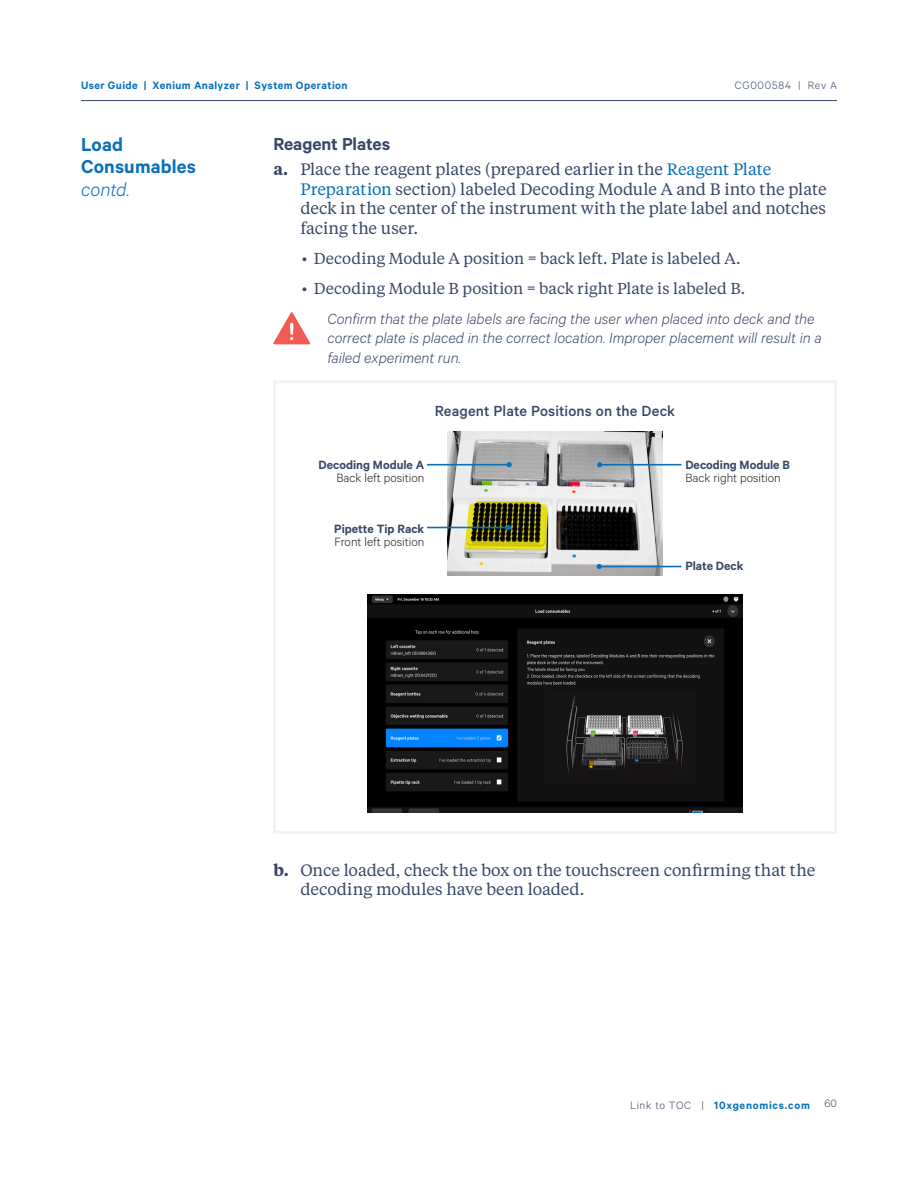
<style>
.page{position:relative;width:918px;height:1188px;background:#fff}
.page>*{position:absolute;margin:0;border:0;box-sizing:border-box;transform-origin:0 0}
.Chapter_-_Left_Col{font:600 21px/22.5px "Calibre";letter-spacing:.01em;color:#0970b9}
.Subhead_-_Calibre{font:600 19.5px "Calibre";letter-spacing:-.005em;color:#384766}
.t1{font:16.5px/19.5px "Tiempos Text";letter-spacing:-.005em;color:#384766}
.Italic_Warning_-_C{font:italic 300 16.5px/19.5px "Calibre";letter-spacing:-.005em;color:#384766}
.Figure_Title_-_Bol{font:500 16.5px "Calibre";letter-spacing:.005em;color:#384766}
.Bullet_Point_Level{font:15.75px "Tiempos Text";color:#384766}
.Small_Caption_-_Bo{font:600 13.5px "Calibre";color:#384766}
.Small_Caption_-_Li{font:300 13.5px "Calibre";color:#231f20}
.t2{font:600 12px "Calibre";letter-spacing:.04em;color:#0970b9}
.t3{font:600 12px "Calibre";letter-spacing:.065em;color:#0970b9}
.t4{font:300 12px "Calibre";letter-spacing:.065em;color:#384766}
.s1{font-weight:300;font-style:italic}
.s2{font-weight:600}
.s3{color:#0970b9}
.s4{font-weight:300;color:#384766}
</style>
<div class="page">
<hr style="left:81px;top:100px;width:756px;height:1px;background:#384766">
<svg style="left:273px;top:312px;width:37px;height:32px"></svg>
<div style="left:273px;top:380px;width:564px;height:454px;border:3px solid #f2f3f4"></div>
<img style="left:447px;top:431px;width:216px;height:144px">
<hr style="left:600px;top:464px;width:81px;height:2px;background:#0970b9">
<svg style="left:597px;top:462px;width:5px;height:5px"></svg>
<hr style="left:599px;top:566px;width:82px;height:1px;background:#0970b9">
<svg style="left:597px;top:564px;width:5px;height:5px"></svg>
<hr style="left:427px;top:527px;width:82px;height:1px;background:#0970b9">
<svg style="left:506px;top:525px;width:5px;height:5px"></svg>
<hr style="left:427px;top:464px;width:82px;height:2px;background:#0970b9">
<svg style="left:507px;top:462px;width:5px;height:5px"></svg>
<img style="left:367px;top:595px;width:375px;height:217px">
<p class="t2" style="left:81px;top:78px;width:268px">User Guide | Xenium Analyzer | System Operation</p>
<p class="t4" style="left:735px;top:78px;width:104px">CG000584 | Rev A</p>
<p class="Chapter_-_Left_Col" style="left:81px;top:132px;width:117px">Load<br>Consumables <span class="s1">contd.</span></p>
<p class="Subhead_-_Calibre" style="left:273px;top:132px;width:118px">Reagent Plates</p>
<p class="t1" style="left:300px;top:159px;width:528px;text-indent:-27px"><span class="s2">a.</span> Place the reagent plates (prepared earlier in the <span class="s3">Reagent Plate Preparation</span> section) labeled Decoding Module A and B into the plate deck in the center of the instrument with the plate label and notches facing the user.</p>
<p class="Bullet_Point_Level" style="left:302px;top:247px;width:440px">• Decoding Module A position = back left. Plate is labeled A.</p>
<p class="Bullet_Point_Level" style="left:302px;top:277px;width:445px">• Decoding Module B position = back right Plate is labeled B.</p>
<p class="Italic_Warning_-_C" style="left:327px;top:308px;width:496px">Confirm that the plate labels are facing the user when placed into deck and the correct plate is placed in the correct location. Improper placement will result in a failed experiment run.</p>
<p class="Figure_Title_-_Bol" style="left:435px;top:401px;width:242px">Reagent Plate Positions on the Deck</p>
<p class="Small_Caption_-_Bo" style="left:319px;top:456px;width:107px">Decoding Module A</p>
<p class="Small_Caption_-_Li" style="left:336px;top:470px;width:89px">Back left position</p>
<p class="Small_Caption_-_Bo" style="left:334px;top:521px;width:92px">Pipette Tip Rack</p>
<p class="Small_Caption_-_Li" style="left:334px;top:534px;width:91px">Front left position</p>
<p class="Small_Caption_-_Bo" style="left:685px;top:456px;width:106px">Decoding Module B</p>
<p class="Small_Caption_-_Li" style="left:685px;top:470px;width:97px">Back right position</p>
<p class="Small_Caption_-_Bo" style="left:685px;top:558px;width:60px">Plate Deck</p>
<p class="t1" style="left:300px;top:859px;width:516px;text-indent:-27px"><span class="s2">b.</span> Once loaded, check the box on the touchscreen confirming that the decoding modules have been loaded.</p>
<p class="t3" style="left:630px;top:1098px;width:181px"><span class="s4">Link to TOC |</span> 10xgenomics.com</p>
<p class="t4" style="left:824px;top:1097px;width:14px">60</p>
</div>
